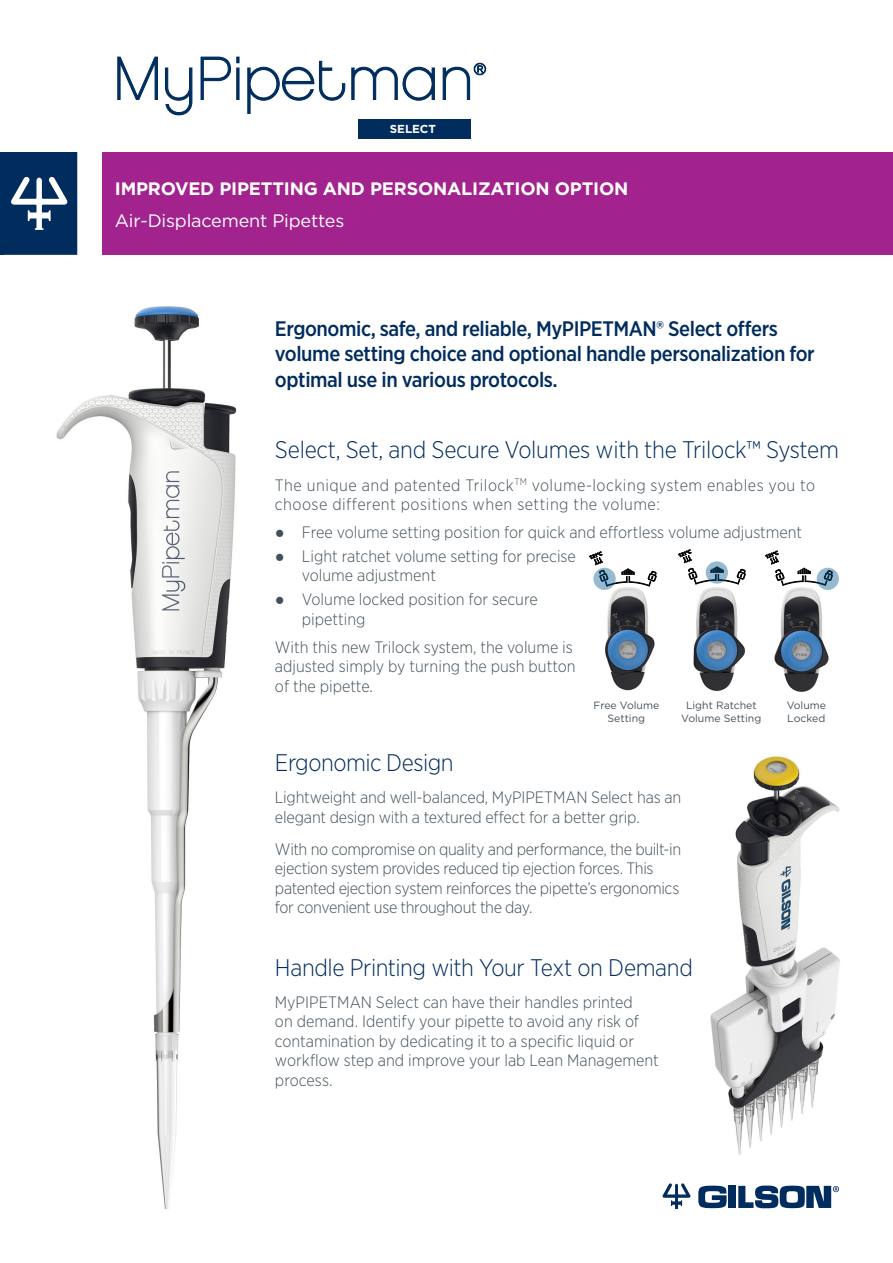
<style>
.page{position:relative;width:893px;height:1263px;background:#fff}
.page>*{position:absolute;margin:0;border:0;box-sizing:border-box;transform-origin:0 0}
.Bullet_Last{font:300 24px "Gotham Narrow";letter-spacing:-.015em;color:#002c5e}
.t1{font:500 21px/25.5px "Gotham Narrow";letter-spacing:-.02em;color:#002c5e}
.t2{font:700 18px "Gotham";letter-spacing:-.01em;color:#fff}
.t3{font:18px "Gotham";letter-spacing:-.01em;color:#fff}
.Bullet_Last-2{font:300 16.5px/19.5px "Gotham Narrow";color:#415059}
.Bullet_Last-3{font:300 16.5px/19.5px "Gotham Narrow";letter-spacing:-.02em;color:#415059}
.Bullet_Last-4{font:300 16.5px/19.5px "Gotham Narrow";letter-spacing:.03em;color:#415059}
.t4{font:700 11.55px "Gotham";color:#fff}
.t5{font:10.5px "Gotham";color:#415059}
.s1{font-family:"Times New Roman";font-weight:400}
</style>
<div class="page">
<hr style="left:0;top:152px;width:3px;height:103px;background:#002c5e">
<svg style="left:3px;top:152px;width:74px;height:103px;background:#214773"></svg>
<div style="left:102px;top:152px;width:791px;height:103px;background:#a2238e"></div>
<img style="left:598px;top:574px;width:59px;height:117px">
<img style="left:693px;top:573px;width:53px;height:118px">
<img style="left:774px;top:575px;width:65px;height:117px">
<svg style="left:589px;top:552px;width:67px;height:34px"></svg>
<svg style="left:593px;top:568px;width:23px;height:22px"></svg>
<svg style="left:678px;top:550px;width:67px;height:34px"></svg>
<svg style="left:706px;top:561px;width:22px;height:23px"></svg>
<svg style="left:765px;top:551px;width:67px;height:34px"></svg>
<svg style="left:817px;top:568px;width:22px;height:22px"></svg>
<svg style="left:117px;top:56px;width:41px;height:44px"></svg>
<svg style="left:164px;top:67px;width:29px;height:49px"></svg>
<svg style="left:200px;top:56px;width:40px;height:44px"></svg>
<svg style="left:247px;top:60px;width:188px;height:54px"></svg>
<svg style="left:442px;top:62px;width:45px;height:38px"></svg>
<div style="left:358px;top:119px;width:112px;height:19px;background:#002c5e"></div>
<img style="left:56px;top:306px;width:181px;height:903px">
<img style="left:710px;top:756px;width:130px;height:399px">
<div style="left:729px;top:1186px;width:7px;height:22px;background:#002c5e"></div>
<svg style="left:698px;top:1185px;width:29px;height:23px"></svg>
<svg style="left:738px;top:1185px;width:101px;height:23px"></svg>
<svg style="left:662px;top:1183px;width:28px;height:26px"></svg>
<p class="t4" style="left:390px;top:121px;width:48px">SELECT</p>
<p class="t2" style="left:115px;top:177px;width:515px">IMPROVED PIPETTING AND PERSONALIZATION OPTION</p>
<p class="t3" style="left:115px;top:209px;width:231px">Air-Displacement Pipettes</p>
<p class="t1" style="left:275px;top:315px;width:541px">Ergonomic, safe, and reliable, MyPIPETMAN® Select offers volume setting choice and optional handle personalization for optimal use in various protocols.</p>
<p class="Bullet_Last" style="left:275px;top:435px;width:565px">Select, Set, and Secure Volumes with the Trilock™ System</p>
<p class="Bullet_Last-4" style="left:275px;top:475px;width:542px">The unique and patented Trilock<sup>TM</sup> volume-locking system enables you to choose different positions when setting the volume:</p>
<p class="Bullet_Last-2" style="left:275px;top:522px;width:529px"><span class="s1">●</span> Free volume setting position for quick and effortless volume adjustment</p>
<p class="Bullet_Last-2" style="left:302px;top:546px;width:275px;text-indent:-27px"><span class="s1">●</span> Light ratchet volume setting for precise volume adjustment</p>
<p class="Bullet_Last-2" style="left:302px;top:589px;width:237px;text-indent:-27px"><span class="s1">●</span> Volume locked position for secure pipetting</p>
<p class="Bullet_Last-2" style="left:275px;top:637px;width:302px">With this new Trilock system, the volume is adjusted simply by turning the push button of the pipette.</p>
<p class="t5" style="left:593px;top:699px;width:67px">Free Volume</p>
<p class="t5" style="left:608px;top:711px;width:39px">Setting</p>
<p class="t5" style="left:686px;top:699px;width:72px">Light Ratchet</p>
<p class="t5" style="left:681px;top:711px;width:82px">Volume Setting</p>
<p class="Bullet_Last" style="left:275px;top:748px;width:180px">Ergonomic Design</p>
<p class="Bullet_Last-2" style="left:275px;top:787px;width:408px">Lightweight and well-balanced, MyPIPETMAN Select has an elegant design with a textured effect for a better grip.</p>
<p class="Bullet_Last-3" style="left:275px;top:839px;width:408px">With no compromise on quality and performance, the built-in ejection system provides reduced tip ejection forces. This patented ejection system reinforces the pipette’s ergonomics for convenient use throughout the day.</p>
<p class="Bullet_Last" style="left:275px;top:952px;width:419px">Handle Printing with Your Text on Demand</p>
<p class="Bullet_Last-2" style="left:275px;top:992px;width:385px">MyPIPETMAN Select can have their handles printed<br>on demand. Identify your pipette to avoid any risk of contamination by dedicating it to a specific liquid or workflow step and improve your lab Lean Management process.</p>
<p class="t5" style="left:787px;top:699px;width:41px">Volume</p>
<p class="t5" style="left:787px;top:711px;width:40px">Locked</p>
</div>
